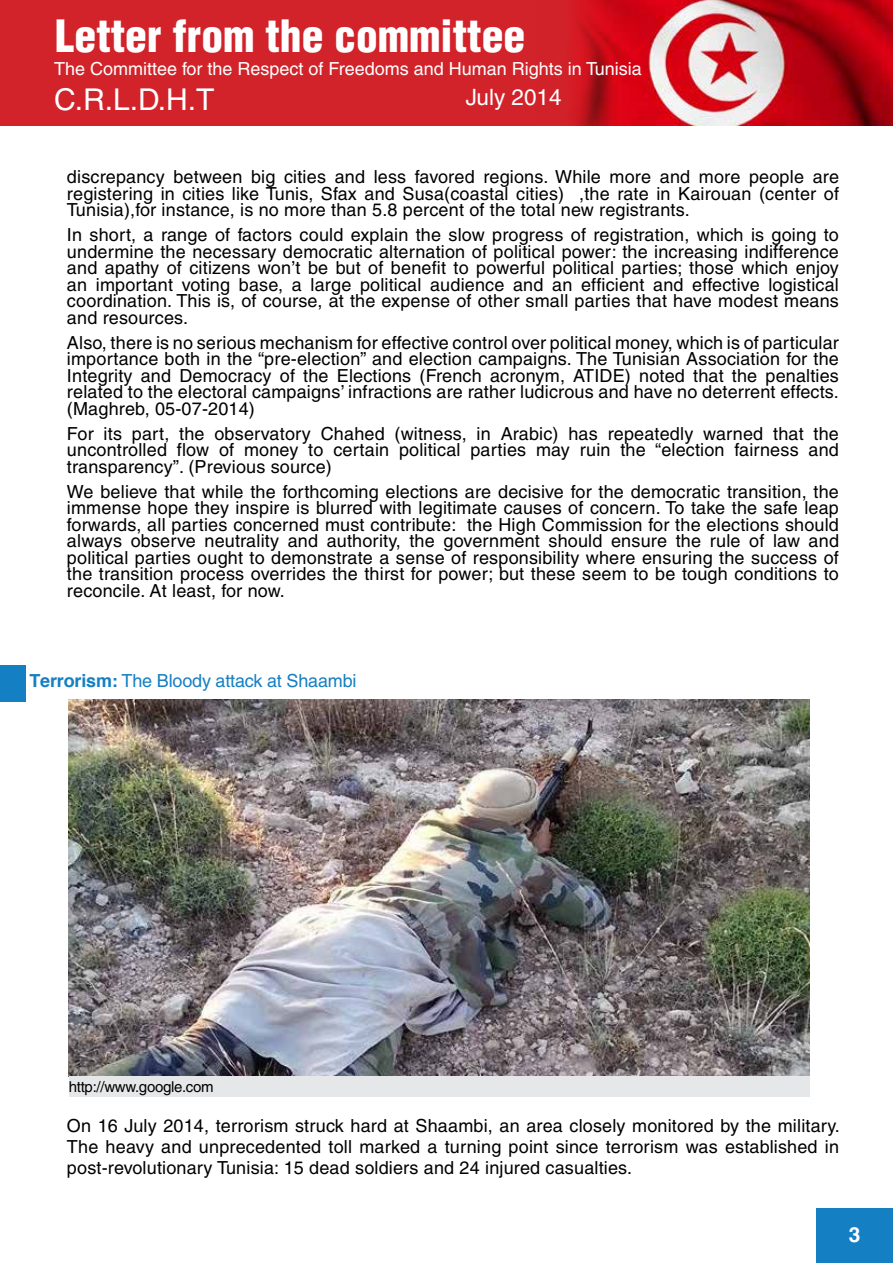
<style>
.page{position:relative;width:893px;height:1263px;background:#fff}
.page>*{position:absolute;margin:0;border:0;box-sizing:border-box;transform-origin:0 0}
.t1{font:900 condensed 43.5px "Helvetica";color:#fff}
.t2{font:30px "Helvetica";color:#fff}
.t3{font:22.5px "Helvetica";color:#fff}
.t4{font:700 21px "Helvetica CE";color:#fff}
.t5{font:18px/16.5px "Helvetica";letter-spacing:.01em;color:#000;text-align:justify}
.t6{font:18px "Helvetica";color:#fff}
.t7{font:18px "Helvetica";letter-spacing:-.01em;color:#157fc3}
.t8{font:15px "Helvetica";letter-spacing:-.02em;color:#000}
.s1{font-weight:700}
</style>
<div class="page">
<div style="left:816px;top:1209px;width:77px;height:54px;background:#157fc3"></div>
<div style="left:0;top:0;width:893px;height:126px;background:#d2232a"></div>
<img style="left:578px;top:0;width:315px;height:126px">
<svg style="left:577px;top:0;width:72px;height:125px;background:#cc0816"></svg>
<div style="left:0;top:665px;width:26px;height:37px;background:#157fc3"></div>
<img style="left:69px;top:699px;width:740px;height:378px">
<div style="left:69px;top:1077px;width:740px;height:20px;background:#e6e7e8"></div>
<h1 class="t1" style="left:55px;top:8px;width:471px">Letter from the committee</h1>
<p class="t6" style="left:54px;top:59px;width:589px">The Committee for the Respect of Freedoms and Human Rights in Tunisia</p>
<h2 class="t2" style="left:54px;top:82px;width:162px">C.R.L.D.H.T</h2>
<p class="t3" style="left:466px;top:84px;width:97px">July 2014</p>
<p class="t5" style="left:67px;top:168px;width:773px">discrepancy between big cities and less favored regions. While more and more people are registering in cities like Tunis, Sfax and Susa(coastal cities) ,the rate in Kairouan (center of Tunisia),for instance, is no more than 5.8 percent of the total new registrants.</p>
<p class="t5" style="left:67px;top:226px;width:773px">In short, a range of factors could explain the slow progress of registration, which is going to undermine the necessary democratic alternation of political power: the increasing indifference and apathy of citizens won’t be but of benefit to powerful political parties; those which enjoy an important voting base, a large political audience and an efficient and effective logistical coordination. This is, of course, at the expense of other small parties that have modest means and resources.</p>
<p class="t5" style="left:67px;top:334px;width:773px">Also, there is no serious mechanism for effective control over political money, which is of particular importance both in the “pre-election” and election campaigns. The Tunisian Association for the Integrity and Democracy of the Elections (French acronym, ATIDE) noted that the penalties related to the electoral campaigns’ infractions are rather ludicrous and have no deterrent effects. (Maghreb, 05-07-2014)</p>
<p class="t5" style="left:67px;top:425px;width:773px">For its part, the observatory Chahed (witness, in Arabic) has repeatedly warned that the uncontrolled flow of money to certain political parties may ruin the “election fairness and transparency”. (Previous source)</p>
<p class="t5" style="left:67px;top:483px;width:773px">We believe that while the forthcoming elections are decisive for the democratic transition, the immense hope they inspire is blurred with legitimate causes of concern. To take the safe leap forwards, all parties concerned must contribute: the High Commission for the elections should always observe neutrality and authority, the government should ensure the rule of law and political parties ought to demonstrate a sense of responsibility where ensuring the success of the transition process overrides the thirst for power; but these seem to be tough conditions to reconcile. At least, for now.</p>
<p class="t7" style="left:29px;top:670px;width:329px"><span class="s1">Terrorism:</span> The Bloody attack at Shaambi</p>
<p class="t8" style="left:69px;top:1078px;width:146px">http://www.google.com</p>
<p class="t5" style="left:67px;top:1115px;width:774px;line-height:21px">On 16 July 2014, terrorism struck hard at Shaambi, an area closely monitored by the military.<br>The heavy and unprecedented toll marked a turning point since terrorism was established in post-revolutionary Tunisia: 15 dead soldiers and 24 injured casualties.</p>
<p class="t4" style="left:849px;top:1221px;width:13px">3</p>
</div>
